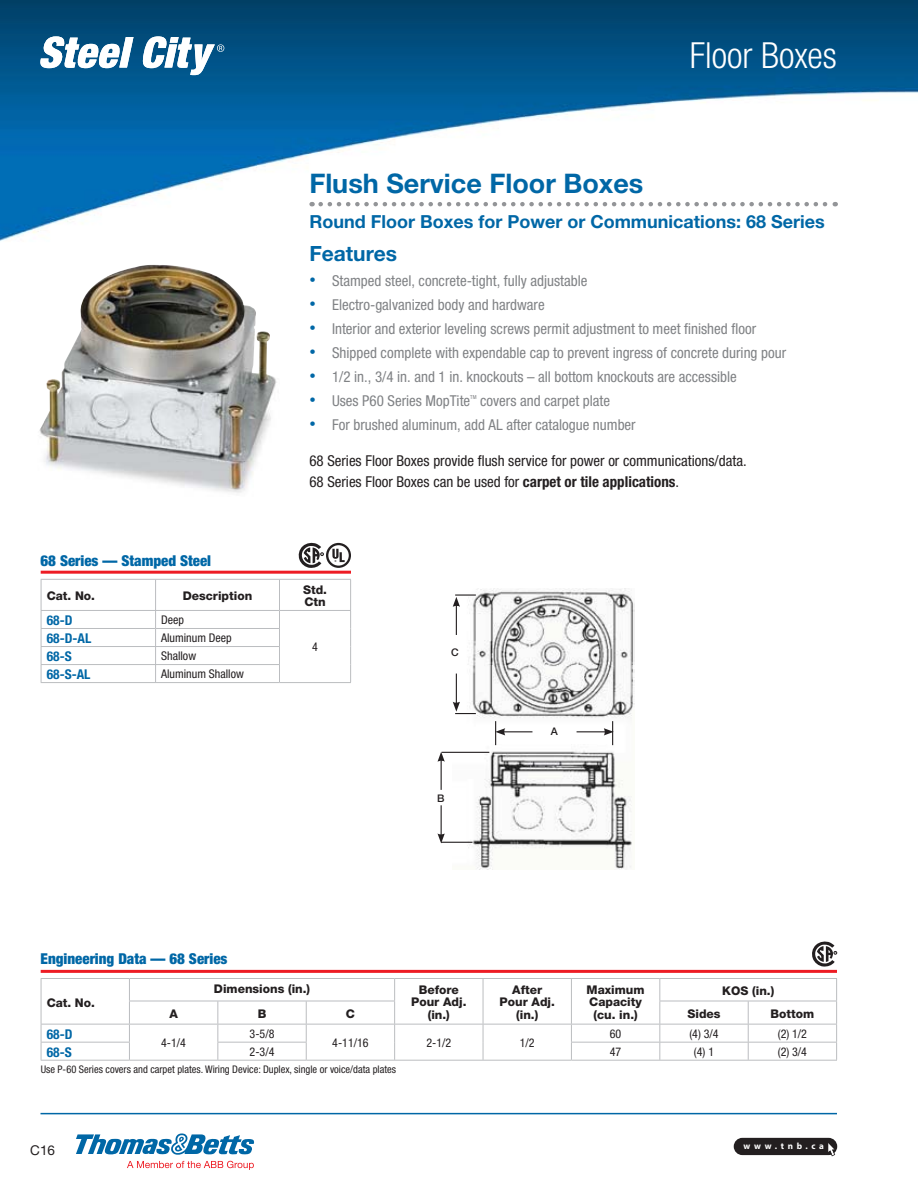
<style>
.page{position:relative;width:918px;height:1188px;background:#fff}
.page>*{position:absolute;margin:0;border:0;box-sizing:border-box;transform-origin:0 0}
.t1{font:300 condensed 36px "Helvetica Neue LT Std";color:#fff}
.t2{font:700 27px "Helvetica Neue LT Std";color:#0067a6}
.t3{font:700 21px "Helvetica Neue LT Std";color:#0067a6}
.t4{font:700 18px "Helvetica Neue LT Std";color:#0067a6}
.t5{font:condensed 15px "Helvetica Neue LT Std";color:#808285}
.t6{font:condensed 15px/21.3px "Helvetica Neue LT Std";color:#231f20}
.t7{font:900 condensed 15px "Helvetica Neue LT Std";color:#0067a6}
.t8{font:700 condensed 13.5px "Helvetica Neue LT Std";color:#0067a6}
.t9{font:13.5px "Helvetica Neue LT Std";color:#231f20}
.t10{font:800 12px/12.6px "Helvetica Neue LT Std";color:#231f20;text-align:center}
.t11{font:condensed 12px "Helvetica Neue LT Std";color:#231f20}
.t12{font:condensed 10.5px "Helvetica Neue LT Std";color:#231f20}
.t13{font:500 10.5px "Helvetica Neue LT Std";color:#231f20}
.t14{font:700 9px "Myriad Pro";letter-spacing:.4em;color:#fff}
.t15{font:condensed 5.4px "Helvetica Neue LT Std";color:#808285}
.s1{font-family:"Arial";font-stretch:normal;font-size:18px;color:#0067a6}
.s2{font-weight:700}
</style>
<div class="page">
<div style="left:734px;top:1138px;width:103px;height:17px;background:#231f20;border-radius:9px"></div>
<svg style="left:827px;top:1143px;width:8px;height:13px"></svg>
<img style="left:0;top:0;width:918px;height:265px">
<hr style="left:40px;top:1113px;width:797px;height:1px;background:#0067a6">
<img style="left:39px;top:265px;width:238px;height:228px">
<img style="left:452px;top:589px;width:183px;height:280px">
<hr style="left:456px;top:674px;width:1px;height:30px;background:#231f20">
<hr style="left:456px;top:604px;width:1px;height:31px;background:#231f20">
<svg style="left:453px;top:597px;width:7px;height:10px"></svg>
<svg style="left:453px;top:702px;width:23px;height:12px"></svg>
<hr style="left:442px;top:752px;width:47px;height:1px;background:#231f20">
<hr style="left:455px;top:594px;width:21px;height:2px;background:#231f20">
<hr style="left:441px;top:805px;width:1px;height:31px;background:#231f20">
<svg style="left:438px;top:833px;width:7px;height:10px"></svg>
<hr style="left:441px;top:759px;width:1px;height:31px;background:#231f20">
<svg style="left:438px;top:752px;width:7px;height:10px"></svg>
<svg style="left:495px;top:721px;width:37px;height:24px"></svg>
<svg style="left:577px;top:721px;width:37px;height:24px"></svg>
<hr style="left:441px;top:842px;width:31px;height:1px;background:#231f20">
<svg style="left:812px;top:942px;width:25px;height:25px"></svg>
<svg style="left:299px;top:543px;width:52px;height:25px"></svg>
<svg style="left:127px;top:1161px;width:127px;height:9px"></svg>
<svg style="left:76px;top:1133px;width:178px;height:22px"></svg>
<hr style="left:41px;top:571px;width:310px;height:3px;background:#ed1c24">
<svg style="left:41px;top:579px;width:310px;height:104px"></svg>
<hr style="left:280px;top:682px;width:71px;height:1px;background:#bbbdc0">
<hr style="left:41px;top:970px;width:796px;height:3px;background:#ed1c24">
<hr style="left:41px;top:978px;width:88px;height:1px;background:#bbbdc0">
<hr style="left:129px;top:978px;width:266px;height:1px;background:#bbbdc0">
<hr style="left:395px;top:978px;width:265px;height:1px;background:#bbbdc0">
<hr style="left:660px;top:978px;width:177px;height:1px;background:#bbbdc0">
<hr style="left:41px;top:1060px;width:88px;height:1px;background:#bbbdc0">
<hr style="left:129px;top:1060px;width:89px;height:1px;background:#bbbdc0">
<hr style="left:218px;top:1060px;width:88px;height:1px;background:#bbbdc0">
<hr style="left:306px;top:1060px;width:265px;height:1px;background:#bbbdc0">
<svg style="left:41px;top:979px;width:796px;height:81px"></svg>
<hr style="left:571px;top:1060px;width:266px;height:1px;background:#bbbdc0">
<svg style="left:321px;top:202px;width:515px;height:4px"></svg>
<svg style="left:39px;top:36px;width:185px;height:39px"></svg>
<h1 class="t1" style="left:690px;top:42px;width:149px">Floor Boxes</h1>
<h2 class="t2" style="left:309px;top:174px;width:336px">Flush Service Floor Boxes</h2>
<p class="t4" style="left:309px;top:215px;width:517px">Round Floor Boxes for Power or Communications: 68 Series</p>
<h3 class="t3" style="left:309px;top:246px;width:89px">Features</h3>
<p class="t5" style="left:309px;top:275px;width:280px"><span class="s1">•</span> Stamped steel, concrete-tight, fully adjustable</p>
<p class="t5" style="left:309px;top:299px;width:237px"><span class="s1">•</span> Electro-galvanized body and hardware</p>
<p class="t5" style="left:309px;top:323px;width:448px"><span class="s1">•</span> Interior and exterior leveling screws permit adjustment to meet finished floor</p>
<p class="t5" style="left:309px;top:347px;width:478px"><span class="s1">•</span> Shipped complete with expendable cap to prevent ingress of concrete during pour</p>
<p class="t5" style="left:309px;top:371px;width:429px"><span class="s1">•</span> 1/2 in., 3/4 in. and 1 in. knockouts – all bottom knockouts are accessible</p>
<p class="t5" style="left:309px;top:395px;width:162px"><span class="s1">•</span> Uses P60 Series MopTite</p>
<p class="t15" style="left:470px;top:395px;width:8px">TM</p>
<p class="t5" style="left:480px;top:395px;width:131px">covers and carpet plate</p>
<p class="t5" style="left:309px;top:419px;width:328px"><span class="s1">•</span> For brushed aluminum, add AL after catalogue number</p>
<p class="t6" style="left:309px;top:452px;width:439px">68 Series Floor Boxes provide flush service for power or communications/data.<br>68 Series Floor Boxes can be used for <span class="s2">carpet or tile applications</span>.</p>
<p class="t7" style="left:41px;top:555px;width:172px">68 Series — Stamped Steel</p>
<p class="t10" style="left:47px;top:591px;width:50px">Cat. No.</p>
<p class="t10" style="left:183px;top:591px;width:71px">Description</p>
<p class="t10" style="left:303px;top:584px;width:26px;text-align:left">Std.<br>Ctn</p>
<p class="t8" style="left:47px;top:615px;width:27px">68-D</p>
<p class="t11" style="left:161px;top:616px;width:24px">Deep</p>
<p class="t11" style="left:312px;top:643px;width:7px">4</p>
<p class="t8" style="left:47px;top:633px;width:46px">68-D-AL</p>
<p class="t11" style="left:161px;top:634px;width:72px">Aluminum Deep</p>
<p class="t8" style="left:47px;top:651px;width:26px">68-S</p>
<p class="t11" style="left:161px;top:652px;width:37px">Shallow</p>
<p class="t8" style="left:47px;top:669px;width:45px">68-S-AL</p>
<p class="t11" style="left:161px;top:670px;width:84px">Aluminum Shallow</p>
<p class="t13" style="left:451px;top:649px;width:9px">C</p>
<p class="t13" style="left:437px;top:794px;width:9px">B</p>
<p class="t13" style="left:551px;top:728px;width:9px">A</p>
<p class="t7" style="left:40px;top:953px;width:189px">Engineering Data — 68 Series</p>
<p class="t10" style="left:47px;top:998px;width:50px">Cat. No.</p>
<p class="t10" style="left:214px;top:984px;width:98px">Dimensions (in.)</p>
<p class="t10" style="left:411px;top:984px;width:57px">Before<br>Pour Adj. (in.)</p>
<p class="t10" style="left:500px;top:984px;width:57px">After<br>Pour Adj. (in.)</p>
<p class="t10" style="left:587px;top:984px;width:60px">Maximum<br>Capacity (cu. in.)</p>
<p class="t10" style="left:722px;top:985px;width:54px">KOS (in.)</p>
<p class="t10" style="left:169px;top:1008px;width:10px">A</p>
<p class="t10" style="left:258px;top:1008px;width:10px">B</p>
<p class="t10" style="left:346px;top:1008px;width:11px">C</p>
<p class="t10" style="left:687px;top:1008px;width:35px">Sides</p>
<p class="t10" style="left:771px;top:1008px;width:45px">Bottom</p>
<p class="t8" style="left:47px;top:1029px;width:27px">68-D</p>
<p class="t11" style="left:250px;top:1029px;width:26px">3-5/8</p>
<p class="t11" style="left:610px;top:1029px;width:13px">60</p>
<p class="t11" style="left:689px;top:1029px;width:31px">(4) 3/4</p>
<p class="t11" style="left:778px;top:1029px;width:31px">(2) 1/2</p>
<p class="t11" style="left:161px;top:1038px;width:26px">4-1/4</p>
<p class="t11" style="left:332px;top:1038px;width:38px">4-11/16</p>
<p class="t11" style="left:426px;top:1038px;width:26px">2-1/2</p>
<p class="t11" style="left:520px;top:1038px;width:16px">1/2</p>
<p class="t8" style="left:47px;top:1047px;width:26px">68-S</p>
<p class="t11" style="left:250px;top:1047px;width:26px">2-3/4</p>
<p class="t11" style="left:610px;top:1047px;width:13px">47</p>
<p class="t11" style="left:694px;top:1047px;width:22px">(4) 1</p>
<p class="t11" style="left:778px;top:1047px;width:31px">(2) 3/4</p>
<p class="t12" style="left:41px;top:1065px;width:357px">Use P-60 Series covers and carpet plates. Wiring Device: Duplex, single or voice/data plates</p>
<p class="t9" style="left:30px;top:1142px;width:26px">C16</p>
<p class="t14" style="left:744px;top:1141px;width:82px">www.tnb.ca</p>
</div>
